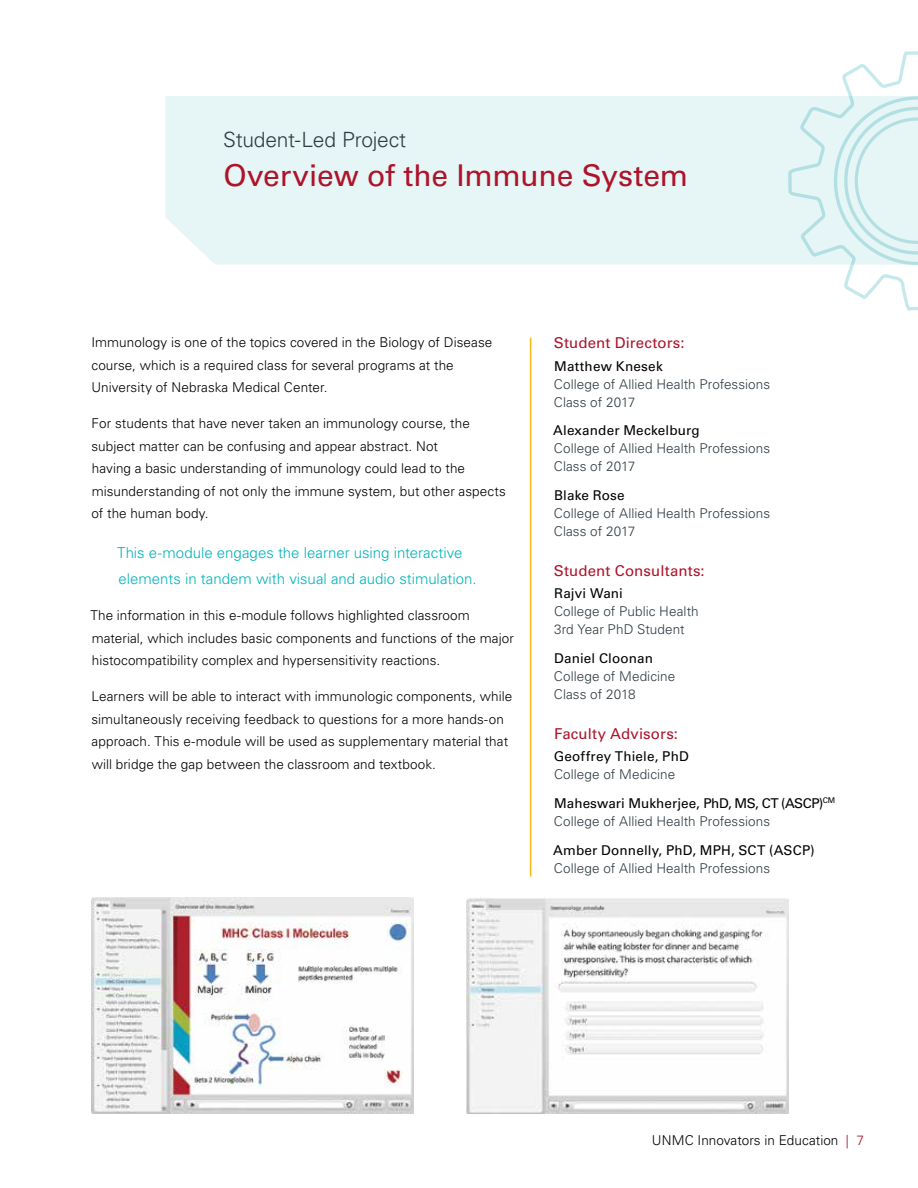
<style>
.page{position:relative;width:918px;height:1188px;background:#fff}
.page>*{position:absolute;margin:0;border:0;box-sizing:border-box;transform-origin:0 0}
.t1{font:30px "Univers LT Std";letter-spacing:-.005em;color:#ae132a}
.t2{font:300 21px "Univers LT Std";letter-spacing:-.01em;color:#303c42}
.t3{font:300 15px/26.2px "Univers LT Std";color:#00b3ba}
.t4{font:15px "Univers LT Std";letter-spacing:.01em;color:#ae132a}
.t5{font:300 13.5px/22.5px "Univers LT Std";letter-spacing:.005em;color:#000}
.t6{font:300 13.5px/18px "Univers LT Std";letter-spacing:.005em;color:#303c42}
.t7{font:13.5px/28.8px "Univers LT Std";letter-spacing:.01em;color:#000}
.s1{font-weight:300;color:#303c42}
.s2{color:#ae132a}
</style>
<div class="page">
<div style="left:165px;top:96px;width:622px;height:169px;background:#e6f5f5"></div>
<svg style="left:787px;top:51px;width:131px;height:260px"></svg>
<img style="left:91px;top:897px;width:322px;height:216px">
<img style="left:467px;top:898px;width:322px;height:215px">
<hr style="left:530px;top:338px;width:1px;height:539px;background:#fdb714">
<h2 class="t2" style="left:223px;top:127px;width:185px">Student-Led Project</h2>
<h1 class="t1" style="left:223px;top:157px;width:466px">Overview of the Immune System</h1>
<p class="t5" style="left:91px;top:331px;width:402px">Immunology is one of the topics covered in the Biology of Disease course, which is a required class for several programs at the<br>University of Nebraska Medical Center.</p>
<p class="t5" style="left:91px;top:412px;width:416px">For students that have never taken an immunology course, the subject matter can be confusing and appear abstract. Not<br>having a basic understanding of immunology could lead to the misunderstanding of not only the immune system, but other aspects of the human body.</p>
<p class="t3" style="left:117px;top:540px;width:361px">This e-module engages the learner using interactive elements in tandem with visual and audio stimulation.</p>
<p class="t5" style="left:90px;top:604px;width:425px">The information in this e-module follows highlighted classroom material, which includes basic components and functions of the major histocompatibility complex and hypersensitivity reactions.</p>
<p class="t5" style="left:91px;top:685px;width:422px">Learners will be able to interact with immunologic components, while simultaneously receiving feedback to questions for a more hands-on approach. This e-module will be used as supplementary material that will bridge the gap between the classroom and textbook.</p>
<p class="t4" style="left:554px;top:334px;width:132px">Student Directors:</p>
<p class="t7" style="left:554px;top:352px;width:110px">Matthew Knesek</p>
<p class="t6" style="left:554px;top:375px;width:218px">College of Allied Health Professions<br>Class of 2017</p>
<p class="t7" style="left:553px;top:416px;width:148px">Alexander Meckelburg</p>
<p class="t6" style="left:554px;top:440px;width:218px">College of Allied Health Professions<br>Class of 2017</p>
<p class="t7" style="left:554px;top:481px;width:72px">Blake Rose</p>
<p class="t6" style="left:554px;top:504px;width:218px">College of Allied Health Professions<br>Class of 2017</p>
<p class="t4" style="left:554px;top:562px;width:152px">Student Consultants:</p>
<p class="t7" style="left:554px;top:579px;width:70px">Rajvi Wani</p>
<p class="t6" style="left:554px;top:602px;width:146px">College of Public Health<br>3rd Year PhD Student</p>
<p class="t7" style="left:554px;top:644px;width:100px">Daniel Cloonan</p>
<p class="t6" style="left:554px;top:667px;width:123px">College of Medicine<br>Class of 2018</p>
<p class="t4" style="left:554px;top:724px;width:126px">Faculty Advisors:</p>
<p class="t7" style="left:554px;top:742px;width:137px">Geoffrey Thiele, PhD</p>
<p class="t7" style="left:554px;top:760px;width:283px"><span class="s1">College of Medicine<br></span>Maheswari Mukherjee, PhD, MS, CT (ASCP)<sup>CM</sup></p>
<p class="t6" style="left:554px;top:812px;width:218px">College of Allied Health Professions</p>
<p class="t7" style="left:553px;top:835px;width:263px">Amber Donnelly, PhD, MPH, SCT (ASCP)</p>
<p class="t6" style="left:554px;top:859px;width:218px">College of Allied Health Professions</p>
<p class="t5" style="left:652px;top:1128px;width:214px">UNMC Innovators in Education <span class="s2">| 7</span></p>
</div>
